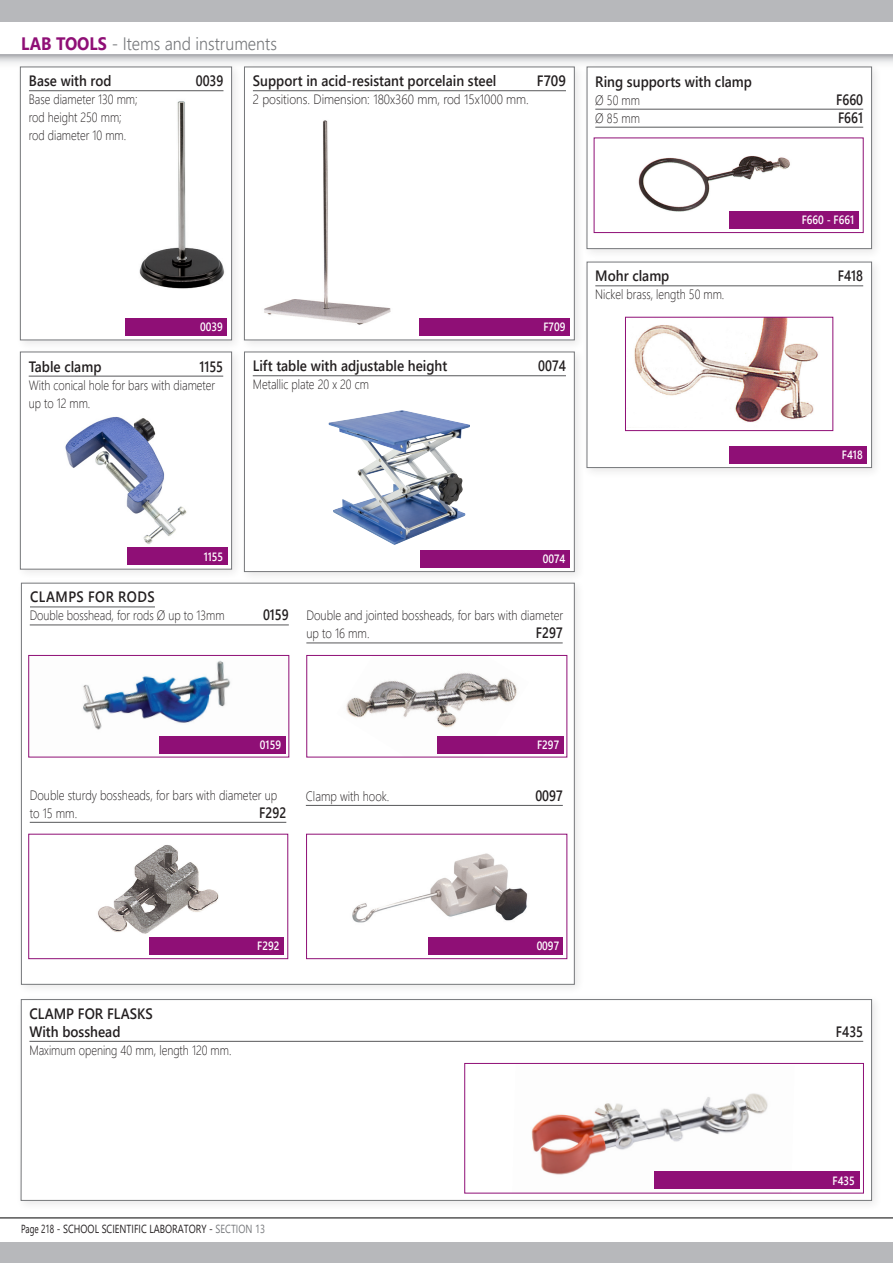
<style>
.page{position:relative;width:893px;height:1263px;background:#fff}
.page>*{position:absolute;margin:0;border:0;box-sizing:border-box;transform-origin:0 0}
.t1{font:300 18px "Segoe UI";color:#76787b;scale:.9 1}
.t2{font:600 15px "Segoe UI";color:#231f20;scale:.9 1}
.t3{font:600 15px "Segoe UI";color:#231f20;scale:.83 1}
.t4{font:600 15px "Segoe UI";letter-spacing:.035em;color:#231f20;scale:.89 1}
.t5{font:600 15px "Segoe UI";color:#231f20;scale:.89 1}
.t6{font:300 13.5px/18px "Segoe UI";color:#231f20;scale:.83 1}
.t7{font:300 13.5px/18px "Segoe UI";color:#231f20;scale:.85 1}
.t8{font:300 13.5px "Segoe UI";color:#231f20;scale:.9 1}
.t9{font:600 12px "Segoe UI";color:#fff;scale:.85 1}
.t10{font:11.7px "Segoe UI";color:#231f20;scale:.7 1}
.s1{font-weight:700;color:#8f0f76}
.s2{color:#76787b}
</style>
<div class="page">
<svg style="left:0;top:55px;width:893px;height:9px;background:#d1d2d4"></svg>
<div style="left:0;top:0;width:893px;height:21px;background:#b7b8bb"></div>
<hr style="left:0;top:1218px;width:893px;height:1px;background:#000">
<div style="left:0;top:1242px;width:893px;height:21px;background:#b7b8bb"></div>
<div style="left:581px;top:257px;width:302px;height:222px;background:#231f20;opacity:.1"></div>
<svg style="left:587px;top:262px;width:285px;height:206px"></svg>
<svg style="left:625px;top:316px;width:209px;height:115px"></svg>
<div style="left:729px;top:446px;width:138px;height:17px;background:#8f0f76"></div>
<div style="left:16px;top:578px;width:570px;height:417px;background:#231f20;opacity:.1"></div>
<div style="left:21px;top:583px;width:553px;height:401px;background:#fff;border:1px solid #76787b"></div>
<div style="left:581px;top:62px;width:302px;height:198px;background:#231f20;opacity:.1"></div>
<svg style="left:587px;top:67px;width:285px;height:182px"></svg>
<div style="left:16px;top:994px;width:867px;height:217px;background:#fafafa"></div>
<svg style="left:21px;top:999px;width:851px;height:202px"></svg>
<div style="left:465px;top:1063px;width:398px;height:130px;background:#fff"></div>
<img style="left:531px;top:1093px;width:263px;height:82px">
<div style="left:464px;top:1063px;width:400px;height:130px;border:1px solid #8f0f76"></div>
<div style="left:594px;top:138px;width:269px;height:95px;background:#fff"></div>
<img style="left:638px;top:156px;width:153px;height:73px">
<div style="left:594px;top:138px;width:270px;height:95px;border:1px solid #8f0f76"></div>
<img style="left:83px;top:660px;width:203px;height:94px">
<div style="left:28px;top:655px;width:261px;height:102px;border:1px solid #8f0f76"></div>
<img style="left:346px;top:672px;width:183px;height:82px">
<div style="left:306px;top:655px;width:261px;height:102px;border:1px solid #8f0f76"></div>
<img style="left:98px;top:845px;width:121px;height:89px">
<div style="left:28px;top:834px;width:260px;height:125px;border:1px solid #8f0f76"></div>
<img style="left:352px;top:853px;width:191px;height:102px">
<div style="left:306px;top:834px;width:261px;height:125px;border:1px solid #8f0f76"></div>
<div style="left:654px;top:1172px;width:205px;height:17px;background:#8f0f76"></div>
<div style="left:159px;top:736px;width:126px;height:17px;background:#8f0f76"></div>
<div style="left:437px;top:736px;width:126px;height:17px;background:#8f0f76"></div>
<div style="left:149px;top:937px;width:135px;height:17px;background:#8f0f76"></div>
<div style="left:429px;top:937px;width:134px;height:17px;background:#8f0f76"></div>
<div style="left:729px;top:211px;width:129px;height:17px;background:#8f0f76"></div>
<div style="left:15px;top:62px;width:228px;height:289px;background:#231f20;opacity:.1"></div>
<div style="left:20px;top:67px;width:212px;height:273px;background:#fff;border:1px solid #76787b"></div>
<div style="left:15px;top:347px;width:228px;height:234px;background:#231f20;opacity:.1"></div>
<div style="left:20px;top:352px;width:212px;height:217px;background:#fff;border:1px solid #76787b"></div>
<img style="left:139px;top:101px;width:86px;height:188px">
<hr style="left:29px;top:90px;width:194px;height:1px;background:#57585a">
<div style="left:126px;top:318px;width:101px;height:17px;background:#8f0f76"></div>
<div style="left:239px;top:62px;width:347px;height:289px;background:#231f20;opacity:.1"></div>
<svg style="left:244px;top:67px;width:331px;height:273px"></svg>
<div style="left:239px;top:347px;width:347px;height:236px;background:#231f20;opacity:.1"></div>
<svg style="left:244px;top:352px;width:331px;height:220px"></svg>
<img style="left:255px;top:116px;width:144px;height:213px">
<hr style="left:253px;top:90px;width:313px;height:1px;background:#57585a">
<hr style="left:253px;top:375px;width:313px;height:1px;background:#57585a">
<hr style="left:29px;top:376px;width:194px;height:1px;background:#57585a">
<div style="left:419px;top:319px;width:151px;height:17px;background:#8f0f76"></div>
<div style="left:127px;top:548px;width:100px;height:17px;background:#8f0f76"></div>
<img style="left:65px;top:417px;width:122px;height:127px">
<div style="left:301px;top:400px;width:197px;height:152px;background:#fff;border-radius:4px"></div>
<img style="left:329px;top:410px;width:141px;height:135px">
<div style="left:420px;top:550px;width:150px;height:17px;background:#8f0f76"></div>
<hr style="left:595px;top:286px;width:268px;height:1px;background:#57585a">
<hr style="left:30px;top:607px;width:125px;height:1px;background:#57585a">
<hr style="left:30px;top:625px;width:259px;height:1px;background:#57585a">
<hr style="left:306px;top:643px;width:257px;height:1px;background:#57585a">
<hr style="left:30px;top:822px;width:256px;height:1px;background:#57585a">
<hr style="left:306px;top:805px;width:257px;height:1px;background:#57585a">
<hr style="left:29px;top:1041px;width:834px;height:1px;background:#57585a">
<hr style="left:595px;top:109px;width:268px;height:1px;background:#57585a">
<hr style="left:595px;top:127px;width:268px;height:1px;background:#57585a">
<p class="t1" style="left:21px;top:26px;width:286px"><span class="s1">LAB TOOLS</span> - Items and instruments</p>
<p class="t5" style="left:29px;top:67px;width:94px">Base with rod</p>
<p class="t3" style="left:196px;top:67px;width:35px">0039</p>
<p class="t6" style="left:29px;top:89px;width:133px">Base diameter 130 mm;</p>
<p class="t6" style="left:29px;top:107px;width:114px">rod height 250 mm;</p>
<p class="t6" style="left:29px;top:125px;width:119px">rod diameter 10 mm.</p>
<p class="t2" style="left:253px;top:67px;width:272px">Support in acid-resistant porcelain steel</p>
<p class="t2" style="left:537px;top:67px;width:34px">F709</p>
<p class="t8" style="left:253px;top:87px;width:308px">2 positions. Dimension: 180x360 mm, rod 15x1000 mm.</p>
<p class="t9" style="left:200px;top:316px;width:28px">0039</p>
<p class="t2" style="left:29px;top:352px;width:82px">Table clamp</p>
<p class="t3" style="left:199px;top:352px;width:30px">1155</p>
<p class="t6" style="left:29px;top:374px;width:226px">With conical hole for bars with diameter up to 12 mm.</p>
<p class="t9" style="left:543px;top:316px;width:27px">F709</p>
<p class="t2" style="left:253px;top:352px;width:218px">Lift table with adjustable height</p>
<p class="t3" style="left:538px;top:352px;width:35px">0074</p>
<p class="t6" style="left:253px;top:374px;width:141px">Metallic plate 20 x 20 cm</p>
<p class="t2" style="left:595px;top:67px;width:176px">Ring supports with clamp</p>
<p class="t6" style="left:595px;top:90px;width:55px">Ø 50 mm</p>
<p class="t3" style="left:836px;top:85px;width:34px">F660</p>
<p class="t6" style="left:595px;top:108px;width:55px">Ø 85 mm</p>
<p class="t3" style="left:838px;top:103px;width:32px">F661</p>
<p class="t9" style="left:802px;top:208px;width:63px">F660 - F661</p>
<p class="t2" style="left:595px;top:262px;width:84px">Mohr clamp</p>
<p class="t3" style="left:838px;top:262px;width:32px">F418</p>
<p class="t6" style="left:595px;top:284px;width:157px">Nickel brass, length 50 mm.</p>
<p class="t9" style="left:842px;top:444px;width:26px">F418</p>
<p class="t9" style="left:204px;top:545px;width:24px">1155</p>
<p class="t9" style="left:543px;top:547px;width:28px">0074</p>
<p class="t4" style="left:30px;top:583px;width:142px">CLAMPS FOR RODS</p>
<p class="t6" style="left:30px;top:605px;width:236px">Double bosshead, for rods Ø up to 13mm</p>
<p class="t3" style="left:263px;top:601px;width:33px">0159</p>
<p class="t7" style="left:306px;top:605px;width:304px">Double and jointed bossheads, for bars with diameter up to 16 mm.</p>
<p class="t3" style="left:536px;top:619px;width:34px">F297</p>
<p class="t9" style="left:260px;top:733px;width:26px">0159</p>
<p class="t9" style="left:537px;top:733px;width:27px">F297</p>
<p class="t7" style="left:30px;top:785px;width:293px">Double sturdy bossheads, for bars with diameter up to 15 mm.</p>
<p class="t3" style="left:259px;top:798px;width:34px">F292</p>
<p class="t7" style="left:306px;top:786px;width:100px">Clamp with hook.</p>
<p class="t3" style="left:535px;top:781px;width:35px">0097</p>
<p class="t9" style="left:257px;top:935px;width:28px">F292</p>
<p class="t9" style="left:537px;top:935px;width:28px">0097</p>
<p class="t2" style="left:29px;top:999px;width:139px">CLAMP FOR FLASKS</p>
<p class="t2" style="left:29px;top:1017px;width:103px">With bosshead</p>
<p class="t3" style="left:836px;top:1017px;width:34px">F435</p>
<p class="t6" style="left:29px;top:1040px;width:245px">Maximum opening 40 mm, length 120 mm.</p>
<p class="t10" style="left:21px;top:1217px;width:350px">Page 218 - SCHOOL SCIENTIFIC LABORATORY - <span class="s2">SECTION 13</span></p>
<p class="t9" style="left:833px;top:1169px;width:28px">F435</p>
</div>
